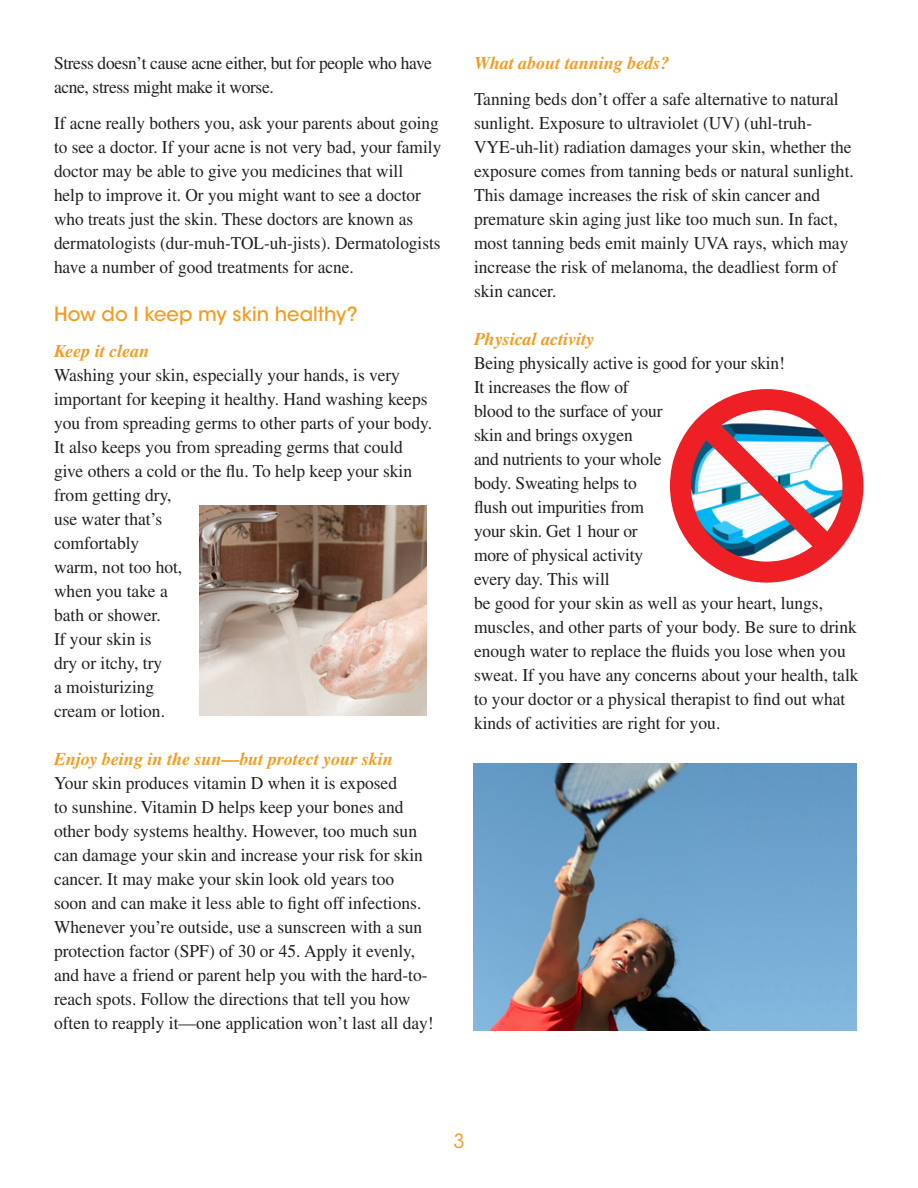
<style>
.page{position:relative;width:918px;height:1188px;background:#fff}
.page>*{position:absolute;margin:0;border:0;box-sizing:border-box;transform-origin:0 0}
.Sub_Heading_1{font:500 19.5px "ITC Avant Garde Std";color:#f49b20}
.Sub_Heading_1-2{font:19.5px "ITC Avant Garde Std";color:#f49b20}
.t1{font:18px/24px "Times LT Std";color:#231f20}
.t2{font:18px/24px "Times LT Std";color:#231f20;scale:.96 1}
.Sub_Heading_2{font:italic 700 18px "Times LT Std";color:#f49b20}
.t3{font:18px/24px "Times LT Std";letter-spacing:-.02em;color:#231f20}
</style>
<div class="page">
<img style="left:200px;top:505px;width:226px;height:211px">
<div style="left:670px;top:389px;width:193px;height:194px;border:21px solid #ee2026;border-radius:50%"></div>
<svg style="left:677px;top:396px;width:179px;height:179px"></svg>
<img style="left:473px;top:764px;width:383px;height:266px">
<p class="t3" style="left:54px;top:51px;width:380px">Stress doesn’t cause acne either, but for people who have acne, stress might make it worse.</p>
<p class="t2" style="left:54px;top:111px;width:405px">If acne really bothers you, ask your parents about going to see a doctor. If your acne is not very bad, your family doctor may be able to give you medicines that will<br>help to improve it. Or you might want to see a doctor who treats just the skin. These doctors are known as dermatologists (dur-muh-TOL-uh-jists). Dermatologists have a number of good treatments for acne.</p>
<p class="Sub_Heading_1" style="left:54px;top:302px;width:305px">How do I keep my skin healthy?</p>
<p class="Sub_Heading_2" style="left:54px;top:340px;width:97px">Keep it clean</p>
<p class="t1" style="left:54px;top:363px;width:380px">Washing your skin, especially your hands, is very important for keeping it healthy. Hand washing keeps you from spreading germs to other parts of your body.<br>It also keeps you from spreading germs that could give others a cold or the flu. To help keep your skin from getting dry,<br>use water that’s<br>comfortably<br>warm, not too hot,<br>when you take a<br>bath or shower.<br>If your skin is<br>dry or itchy, try<br>a moisturizing<br>cream or lotion.</p>
<p class="Sub_Heading_2" style="left:54px;top:748px;width:341px">Enjoy being in the sun—but protect your skin</p>
<p class="t1" style="left:54px;top:771px;width:381px">Your skin produces vitamin D when it is exposed<br>to sunshine. Vitamin D helps keep your bones and other body systems healthy. However, too much sun can damage your skin and increase your risk for skin cancer. It may make your skin look old years too<br>soon and can make it less able to fight off infections.<br>Whenever you’re outside, use a sunscreen with a sun protection factor (SPF) of 30 or 45. Apply it evenly, and have a friend or parent help you with the hard-to&shy;reach spots. Follow the directions that tell you how often to reapply it—one application won’t last all day!</p>
<p class="Sub_Heading_2" style="left:474px;top:52px;width:197px">What about tanning beds?</p>
<p class="t1" style="left:474px;top:87px;width:381px">Tanning beds don’t offer a safe alternative to natural sunlight. Exposure to ultraviolet (UV) (uhl-truh-VYE-uh-lit) radiation damages your skin, whether the exposure comes from tanning beds or natural sunlight.<br>This damage increases the risk of skin cancer and premature skin aging just like too much sun. In fact, most tanning beds emit mainly UVA rays, which may increase the risk of melanoma, the deadliest form of skin cancer.</p>
<p class="Sub_Heading_2" style="left:474px;top:328px;width:122px">Physical activity</p>
<p class="t1" style="left:474px;top:351px;width:386px">Being physically active is good for your skin!<br>It increases the flow of<br>blood to the surface of your<br>skin and brings oxygen<br>and nutrients to your whole<br>body. Sweating helps to<br>flush out impurities from<br>your skin. Get 1 hour or<br>more of physical activity<br>every day. This will<br>be good for your skin as well as your heart, lungs, muscles, and other parts of your body. Be sure to drink enough water to replace the fluids you lose when you sweat. If you have any concerns about your health, talk to your doctor or a physical therapist to find out what kinds of activities are right for you.</p>
<p class="Sub_Heading_1-2" style="left:453px;top:1130px;width:13px">3</p>
</div>
